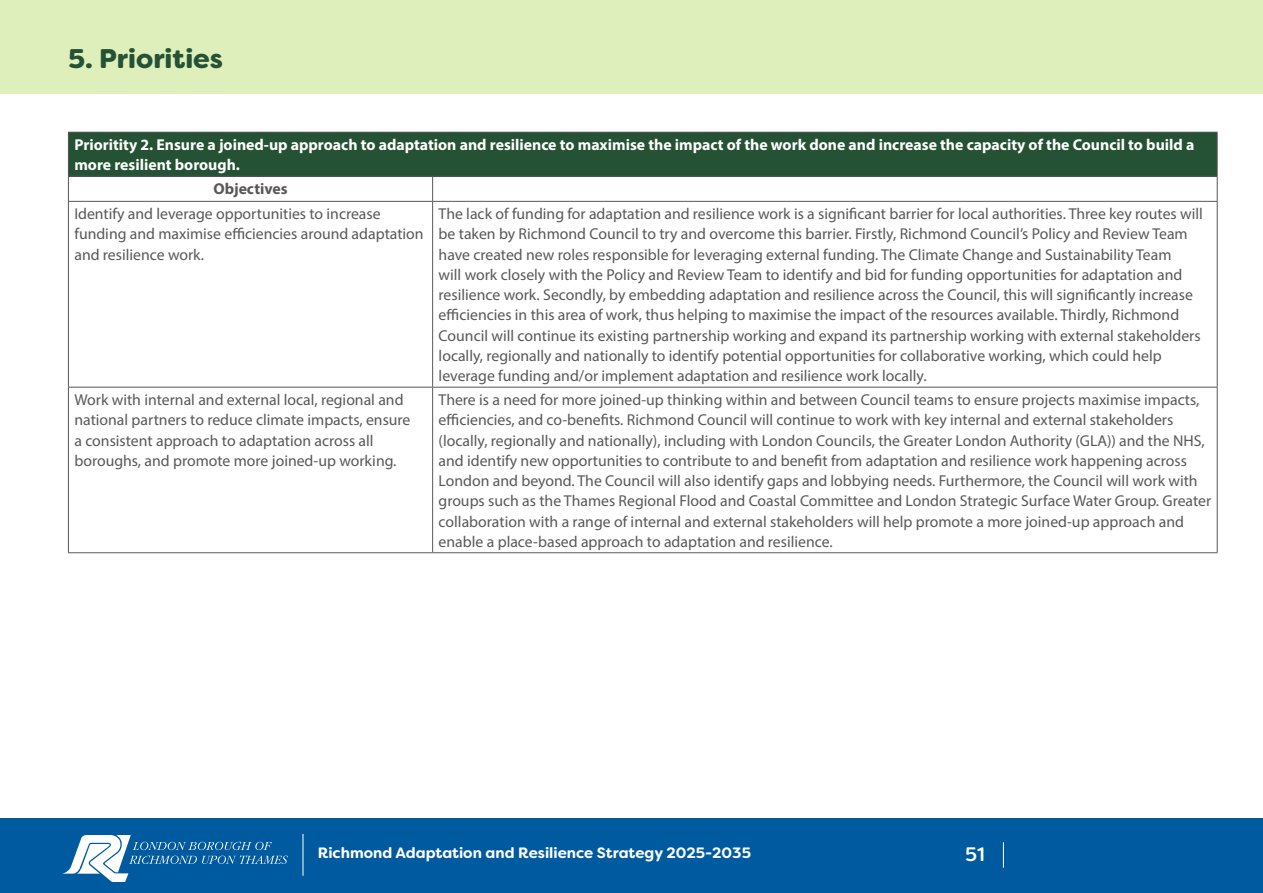
<style>
.page{position:relative;width:1263px;height:893px;background:#fff}
.page>*{position:absolute;margin:0;border:0;box-sizing:border-box;transform-origin:0 0}
.t1{font:900 27px "Filson Soft";color:#255235}
.t2{font:500 19.5px "Filson Soft";color:#fff}
.Body{font:15.75px/20.2px "Myriad Pro";color:#585858}
.Body-2{font:700 15.75px/20.2px "Myriad Pro";color:#fff}
.Body-3{font:700 15.75px "Myriad Pro";color:#585858}
.t3{font:700 15px "Filson Soft";color:#fff}
</style>
<div class="page">
<div style="left:0;top:0;width:1263px;height:94px;background:#deefbc"></div>
<div style="left:68px;top:132px;width:1149px;height:44px;background:#255235"></div>
<hr style="left:68px;top:132px;width:365px;height:1px;background:#585858">
<hr style="left:68px;top:133px;width:1px;height:43px;background:#585858">
<hr style="left:433px;top:132px;width:784px;height:1px;background:#585858">
<hr style="left:1217px;top:133px;width:1px;height:43px;background:#585858">
<hr style="left:68px;top:176px;width:365px;height:1px;background:#585858">
<svg style="left:68px;top:177px;width:1px;height:24px"></svg>
<hr style="left:433px;top:176px;width:784px;height:1px;background:#585858">
<svg style="left:432px;top:177px;width:1px;height:24px"></svg>
<svg style="left:1217px;top:177px;width:1px;height:24px"></svg>
<hr style="left:68px;top:201px;width:365px;height:1px;background:#585858">
<hr style="left:68px;top:202px;width:1px;height:185px;background:#585858">
<hr style="left:433px;top:201px;width:784px;height:1px;background:#585858">
<hr style="left:432px;top:202px;width:1px;height:185px;background:#585858">
<hr style="left:1217px;top:202px;width:1px;height:185px;background:#585858">
<hr style="left:68px;top:387px;width:365px;height:1px;background:#585858">
<hr style="left:68px;top:388px;width:1px;height:164px;background:#585858">
<hr style="left:433px;top:387px;width:784px;height:1px;background:#585858">
<hr style="left:432px;top:388px;width:1px;height:164px;background:#585858">
<hr style="left:1217px;top:388px;width:1px;height:164px;background:#585858">
<hr style="left:68px;top:552px;width:365px;height:1px;background:#585858">
<hr style="left:433px;top:552px;width:784px;height:1px;background:#585858">
<div style="left:0;top:816px;width:1263px;height:77px;background:#005aa0"></div>
<svg style="left:1003px;top:842px;width:1px;height:26px"></svg>
<hr style="left:0;top:815px;width:1263px;height:2px;background:#fff">
<svg style="left:62px;top:835px;width:226px;height:47px"></svg>
<hr style="left:303px;top:834px;width:1px;height:42px;background:#fff">
<h1 class="t1" style="left:68px;top:41px;width:157px">5. Priorities</h1>
<p class="Body-2" style="left:74px;top:134px;width:1121px">Prioritity 2. Ensure a joined-up approach to adaptation and resilience to maximise the impact of the work done and increase the capacity of the Council to build a more resilient borough.</p>
<p class="Body-3" style="left:213px;top:178px;width:76px">Objectives</p>
<p class="Body" style="left:74px;top:203px;width:351px">Identify and leverage opportunities to increase funding and maximise efficiencies around adaptation and resilience work.</p>
<p class="Body" style="left:439px;top:203px;width:766px">The lack of funding for adaptation and resilience work is a significant barrier for local authorities. Three key routes will be taken by Richmond Council to try and overcome this barrier. Firstly, Richmond Council’s Policy and Review Team have created new roles responsible for leveraging external funding. The Climate Change and Sustainability Team<br>will work closely with the Policy and Review Team to identify and bid for funding opportunities for adaptation and resilience work. Secondly, by embedding adaptation and resilience across the Council, this will significantly increase efficiencies in this area of work, thus helping to maximise the impact of the resources available. Thirdly, Richmond Council will continue its existing partnership working and expand its partnership working with external stakeholders locally, regionally and nationally to identify potential opportunities for collaborative working, which could help leverage funding and/or implement adaptation and resilience work locally.</p>
<p class="Body" style="left:74px;top:389px;width:338px">Work with internal and external local, regional and national partners to reduce climate impacts, ensure a consistent approach to adaptation across all boroughs, and promote more joined-up working.</p>
<p class="Body" style="left:439px;top:389px;width:774px">There is a need for more joined-up thinking within and between Council teams to ensure projects maximise impacts, efficiencies, and co-benefits. Richmond Council will continue to work with key internal and external stakeholders (locally, regionally and nationally), including with London Councils, the Greater London Authority (GLA)) and the NHS, and identify new opportunities to contribute to and benefit from adaptation and resilience work happening across London and beyond. The Council will also identify gaps and lobbying needs. Furthermore, the Council will work with groups such as the Thames Regional Flood and Coastal Committee and London Strategic Surface Water Group. Greater collaboration with a range of internal and external stakeholders will help promote a more joined-up approach and enable a place-based approach to adaptation and resilience.</p>
<p class="t3" style="left:318px;top:843px;width:435px">Richmond Adaptation and Resilience Strategy 2025-2035</p>
<p class="t2" style="left:965px;top:842px;width:21px">51</p>
</div>
